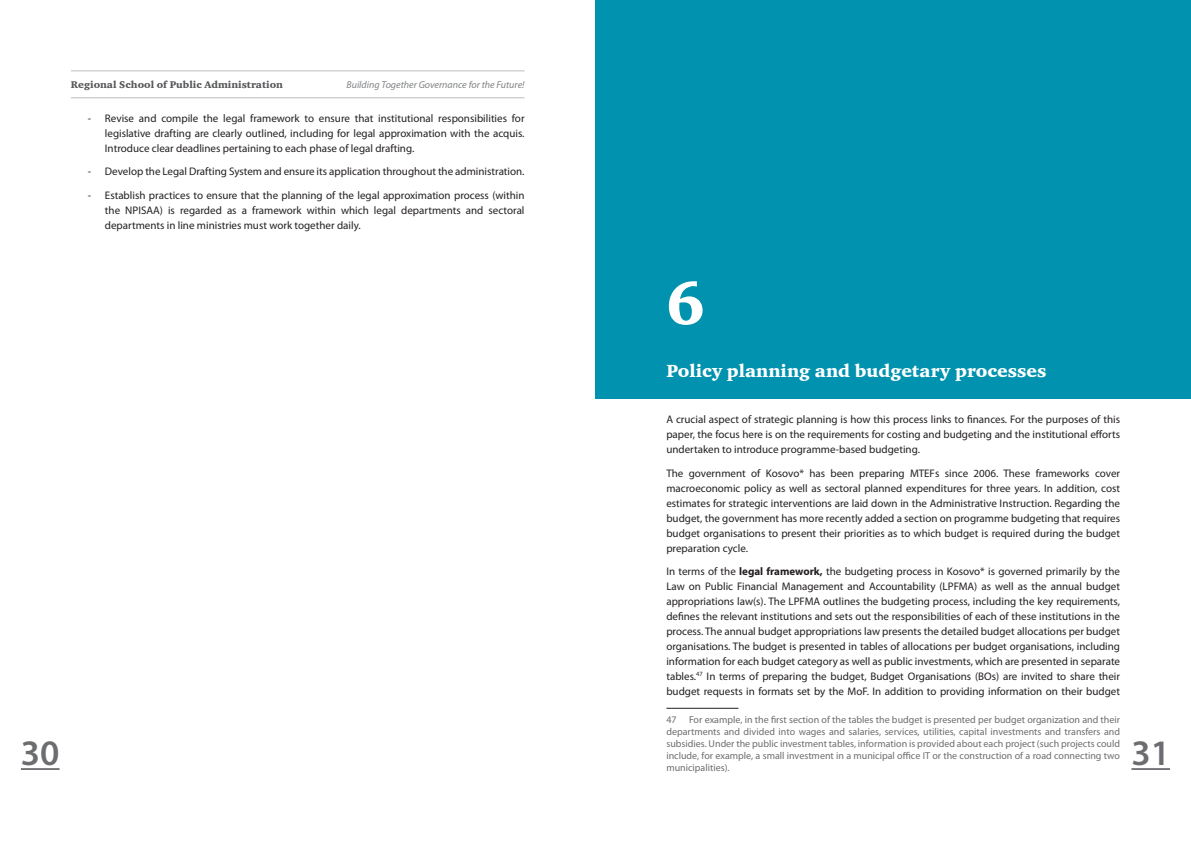
<style>
.page{position:relative;width:1191px;height:842px;background:#fff}
.page>*{position:absolute;margin:0;border:0;box-sizing:border-box;transform-origin:0 0}
.No{font:60px "Charter ITC Blac";color:#fff}
.t1{font:600 36px "Myriad Pro";color:#6c6d70}
.Heading_1{font:18px "Charter ITC Blac";color:#fff}
.Body{font:11px/15px "Myriad Pro";color:#231f20;text-align:justify}
.Footnote_text{font:10px/12px "Myriad Pro";color:#6c6d70;text-align:justify}
.t2{font:italic 10px "Myriad Pro";color:#808285}
.t3{font:10px "Charter ITC Blac";color:#57585a}
.s1{font-weight:700}
</style>
<div class="page">
<div style="left:595px;top:0;width:596px;height:398px;background:#0092ae"></div>
<hr style="left:1131px;top:768px;width:39px;height:2px;background:#6c6d70">
<hr style="left:71px;top:70px;width:453px;height:1px;background:#bcbdc0">
<hr style="left:71px;top:97px;width:453px;height:1px;background:#bcbdc0">
<hr style="left:21px;top:768px;width:39px;height:2px;background:#6c6d70">
<hr style="left:666px;top:708px;width:72px;height:1px;background:#231f20">
<p class="t3" style="left:71px;top:78px;width:214px">Regional School of Public Administration</p>
<p class="t2" style="left:346px;top:79px;width:179px">Building Together Governance for the Future!</p>
<p class="Body" style="left:105px;top:111px;width:421px;text-indent:-17px">- Revise and compile the legal framework to ensure that institutional responsibilities for legislative drafting are clearly outlined, including for legal approximation with the acquis.<br>Introduce clear deadlines pertaining to each phase of legal drafting.</p>
<p class="Body" style="left:88px;top:164px;width:438px">- Develop the Legal Drafting System and ensure its application throughout the administration.</p>
<p class="Body" style="left:105px;top:188px;width:421px;text-indent:-17px">- Establish practices to ensure that the planning of the legal approximation process (within the NPISAA) is regarded as a framework within which legal departments and sectoral departments in line ministries must work together daily.</p>
<h2 class="t1" style="left:21px;top:733px;width:40px">30</h2>
<p class="No" style="left:666px;top:266px;width:40px">6</p>
<p class="Heading_1" style="left:666px;top:360px;width:382px">Policy planning and budgetary processes</p>
<p class="Body" style="left:666px;top:412px;width:455px">A crucial aspect of strategic planning is how this process links to finances. For the purposes of this paper, the focus here is on the requirements for costing and budgeting and the institutional efforts undertaken to introduce programme-based budgeting.</p>
<p class="Body" style="left:666px;top:466px;width:455px">The government of Kosovo* has been preparing MTEFs since 2006. These frameworks cover macroeconomic policy as well as sectoral planned expenditures for three years. In addition, cost estimates for strategic interventions are laid down in the Administrative Instruction. Regarding the budget, the government has more recently added a section on programme budgeting that requires budget organisations to present their priorities as to which budget is required during the budget preparation cycle.</p>
<p class="Body" style="left:666px;top:564px;width:455px">In terms of the <span class="s1">legal framework,</span> the budgeting process in Kosovo* is governed primarily by the Law on Public Financial Management and Accountability (LPFMA) as well as the annual budget appropriations law(s). The LPFMA outlines the budgeting process, including the key requirements, defines the relevant institutions and sets out the responsibilities of each of these institutions in the process. The annual budget appropriations law presents the detailed budget allocations per budget organisations. The budget is presented in tables of allocations per budget organisations, including information for each budget category as well as public investments, which are presented in separate tables.<sup>47</sup> In terms of preparing the budget, Budget Organisations (BOs) are invited to share their budget requests in formats set by the MoF. In addition to providing information on their budget</p>
<p class="Footnote_text" style="left:666px;top:714px;width:455px">47 For example, in the first section of the tables the budget is presented per budget organization and their departments and divided into wages and salaries, services, utilities, capital investments and transfers and subsidies. Under the public investment tables, information is provided about each project (such projects could include, for example, a small investment in a municipal office IT or the construction of a road connecting two municipalities).</p>
<h2 class="t1" style="left:1131px;top:733px;width:40px">31</h2>
</div>
